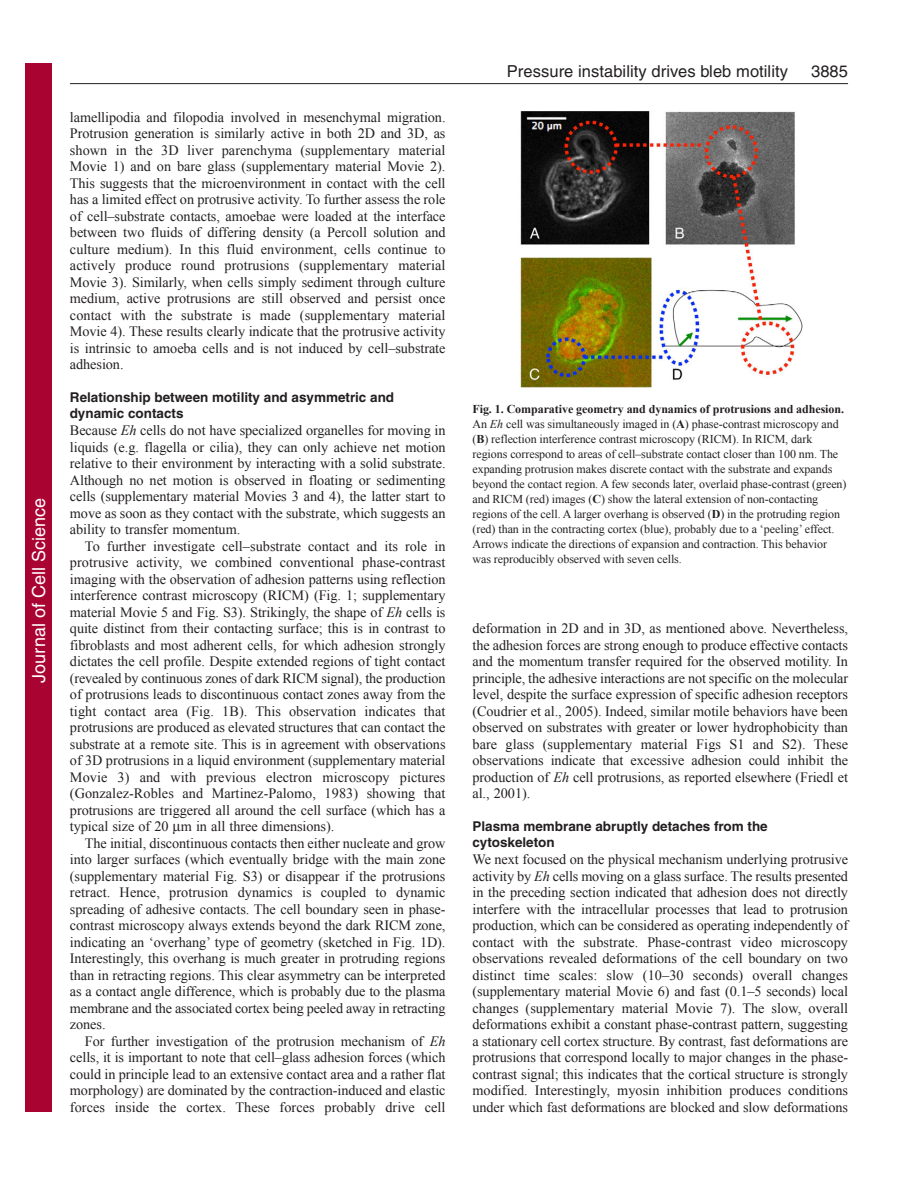
<style>
.page{position:relative;width:918px;height:1188px;background:#fff}
.page>*{position:absolute;margin:0;border:0;box-sizing:border-box;transform-origin:0 0}
.t1{font:18px "Helvetica";color:#fff}
.t2{font:16.5px "Helvetica";letter-spacing:.005em;color:#231f20}
.t3{font:14.25px/16.5px "Times New Roman";letter-spacing:-.005em;color:#231f20;text-align:justify}
.t4{font:700 13.5px/16.5px "Helvetica";color:#231f20}
.t5{font:12px/15px "Times New Roman";letter-spacing:-.005em;color:#231f20}
.s1{font-style:italic}
.s2{font-weight:700}
</style>
<div class="page">
<hr style="left:70px;top:83px;width:778px;height:1px;background:#231f20">
<img style="left:520px;top:111px;width:283px;height:277px">
<div style="left:26px;top:64px;width:26px;height:1048px;background:#a90332"></div>
<p class="t1" style="left:28px;top:683px;width:186px;rotate:-90deg">Journal of Cell Science</p>
<p class="t3" style="left:70px;top:108px;width:377px">lamellipodia and filopodia involved in mesenchymal migration.<br>Protrusion generation is similarly active in both 2D and 3D, as shown in the 3D liver parenchyma (supplementary material Movie 1) and on bare glass (supplementary material Movie 2).<br>This suggests that the microenvironment in contact with the cell has a limited effect on protrusive activity. To further assess the role of cell–substrate contacts, amoebae were loaded at the interface between two fluids of differing density (a Percoll solution and culture medium). In this fluid environment, cells continue to actively produce round protrusions (supplementary material Movie 3). Similarly, when cells simply sediment through culture medium, active protrusions are still observed and persist once contact with the substrate is made (supplementary material Movie 4). These results clearly indicate that the protrusive activity is intrinsic to amoeba cells and is not induced by cell–substrate adhesion.</p>
<p class="t4" style="left:70px;top:390px;width:326px">Relationship between motility and asymmetric and dynamic contacts</p>
<p class="t3" style="left:70px;top:422px;width:377px">Because <span class="s1">Eh</span> cells do not have specialized organelles for moving in liquids (e.g. flagella or cilia), they can only achieve net motion relative to their environment by interacting with a solid substrate.<br>Although no net motion is observed in floating or sedimenting cells (supplementary material Movies 3 and 4), the latter start to move as soon as they contact with the substrate, which suggests an ability to transfer momentum.</p>
<p class="t3" style="left:70px;top:537px;width:377px;text-indent:15px">To further investigate cell–substrate contact and its role in protrusive activity, we combined conventional phase-contrast imaging with the observation of adhesion patterns using reflection interference contrast microscopy (RICM) (Fig. 1; supplementary material Movie 5 and Fig. S3). Strikingly, the shape of <span class="s1">Eh</span> cells is quite distinct from their contacting surface; this is in contrast to fibroblasts and most adherent cells, for which adhesion strongly dictates the cell profile. Despite extended regions of tight contact (revealed by continuous zones of dark RICM signal), the production of protrusions leads to discontinuous contact zones away from the tight contact area (Fig. 1B). This observation indicates that protrusions are produced as elevated structures that can contact the substrate at a remote site. This is in agreement with observations of 3D protrusions in a liquid environment (supplementary material Movie 3) and with previous electron microscopy pictures (Gonzalez-Robles and Martinez-Palomo, 1983) showing that protrusions are triggered all around the cell surface (which has a typical size of 20 m in all three dimensions).</p>
<p class="t3" style="left:70px;top:834px;width:377px;text-indent:15px">The initial, discontinuous contacts then either nucleate and grow into larger surfaces (which eventually bridge with the main zone (supplementary material Fig. S3) or disappear if the protrusions retract. Hence, protrusion dynamics is coupled to dynamic spreading of adhesive contacts. The cell boundary seen in phase&shy;contrast microscopy always extends beyond the dark RICM zone, indicating an ‘overhang’ type of geometry (sketched in Fig. 1D).<br>Interestingly, this overhang is much greater in protruding regions than in retracting regions. This clear asymmetry can be interpreted as a contact angle difference, which is probably due to the plasma membrane and the associated cortex being peeled away in retracting zones.</p>
<p class="t3" style="left:70px;top:1032px;width:377px;text-indent:15px">For further investigation of the protrusion mechanism of <span class="s1">Eh </span>cells, it is important to note that cell–glass adhesion forces (which could in principle lead to an extensive contact area and a rather flat morphology) are dominated by the contraction-induced and elastic forces inside the cortex. These forces probably drive cell</p>
<p class="t2" style="left:507px;top:65px;width:283px">Pressure instability drives bleb motility</p>
<p class="t2" style="left:811px;top:65px;width:38px">3885</p>
<p class="t5" style="left:472px;top:402px;width:376px"><span class="s2">Fig. 1. Comparative geometry and dynamics of protrusions and adhesion.<br></span>An <span class="s1">Eh</span> cell was simultaneously imaged in (<span class="s2">A</span>) phase-contrast microscopy and (<span class="s2">B</span>) reflection interference contrast microscopy (RICM). In RICM, dark regions correspond to areas of cell–substrate contact closer than 100 nm. The expanding protrusion makes discrete contact with the substrate and expands beyond the contact region. A few seconds later, overlaid phase-contrast (green) and RICM (red) images (<span class="s2">C</span>) show the lateral extension of non-contacting regions of the cell. A larger overhang is observed (<span class="s2">D</span>) in the protruding region (red) than in the contracting cortex (blue), probably due to a ‘peeling’ effect.<br>Arrows indicate the directions of expansion and contraction. This behavior was reproducibly observed with seven cells.</p>
<p class="t3" style="left:472px;top:620px;width:377px">deformation in 2D and in 3D, as mentioned above. Nevertheless, the adhesion forces are strong enough to produce effective contacts and the momentum transfer required for the observed motility. In principle, the adhesive interactions are not specific on the molecular level, despite the surface expression of specific adhesion receptors (Coudrier et al., 2005). Indeed, similar motile behaviors have been observed on substrates with greater or lower hydrophobicity than bare glass (supplementary material Figs S1 and S2). These observations indicate that excessive adhesion could inhibit the production of <span class="s1">Eh</span> cell protrusions, as reported elsewhere (Friedl et al., 2001).</p>
<p class="t4" style="left:472px;top:819px;width:297px">Plasma membrane abruptly detaches from the cytoskeleton</p>
<p class="t3" style="left:472px;top:851px;width:377px">We next focused on the physical mechanism underlying protrusive activity by <span class="s1">Eh</span> cells moving on a glass surface. The results presented in the preceding section indicated that adhesion does not directly interfere with the intracellular processes that lead to protrusion production, which can be considered as operating independently of contact with the substrate. Phase-contrast video microscopy observations revealed deformations of the cell boundary on two distinct time scales: slow (10–30 seconds) overall changes (supplementary material Movie 6) and fast (0.1–5 seconds) local changes (supplementary material Movie 7). The slow, overall deformations exhibit a constant phase-contrast pattern, suggesting a stationary cell cortex structure. By contrast, fast deformations are protrusions that correspond locally to major changes in the phase&shy;contrast signal; this indicates that the cortical structure is strongly modified. Interestingly, myosin inhibition produces conditions under which fast deformations are blocked and slow deformations</p>
</div>
